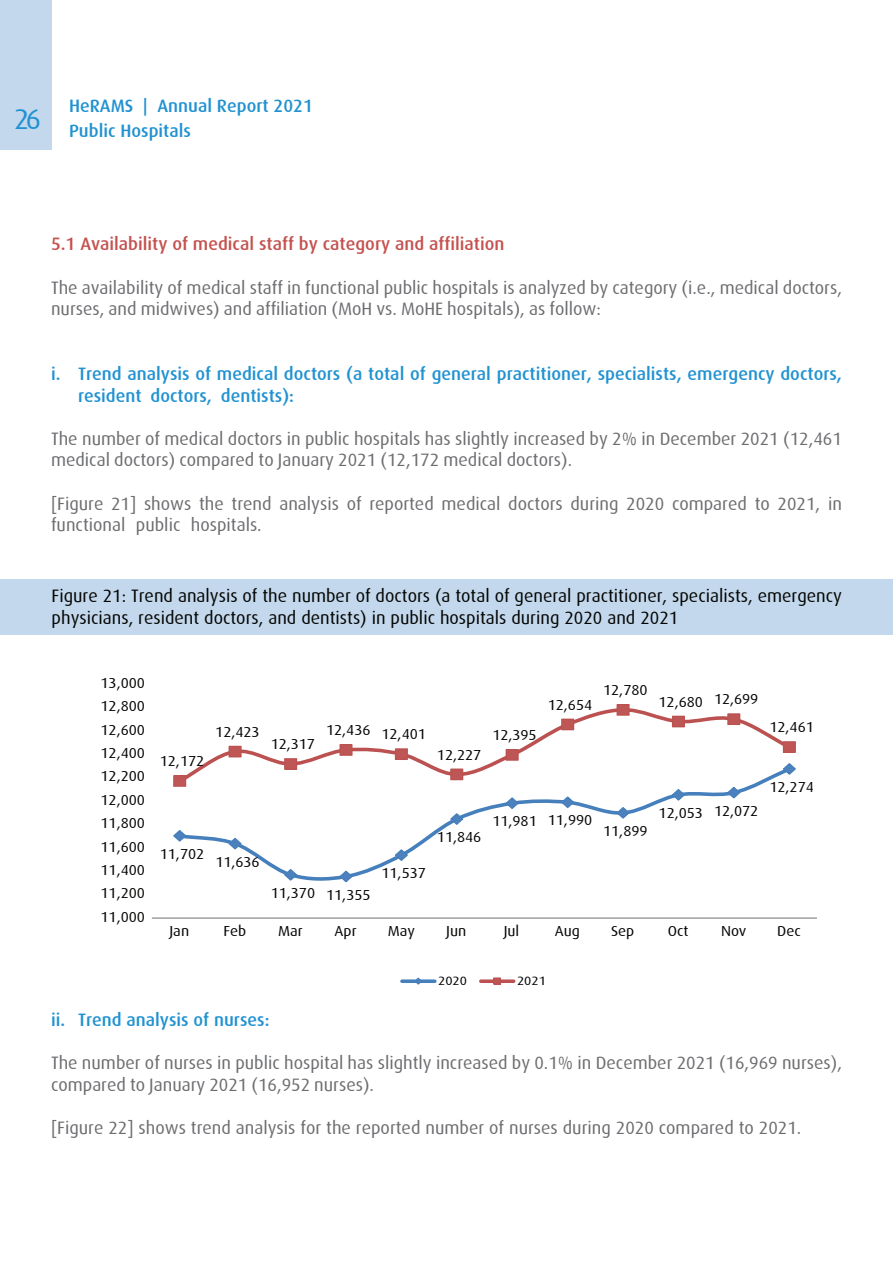
<style>
.page{position:relative;width:893px;height:1263px;background:#fff}
.page>*{position:absolute;margin:0;border:0;box-sizing:border-box;transform-origin:0 0}
.t1{font:28.8px "Dax";color:#2192d1}
.t2{font:18px/21.6px "Dax";color:#6c6d70}
.t3{font:500 18px "Dax";color:#2192d1}
.t4{font:18px/21.6px "Dax";color:#040503}
.t5{font:500 18px "Dax";color:#c4524f}
.t6{font:14.55px "Dax";letter-spacing:-.005em;color:#050504;scale:1.06 1}
.t7{font:12.15px "Dax";letter-spacing:-.005em;color:#000001;scale:1.12 1}
</style>
<div class="page">
<div style="left:0;top:0;width:51px;height:150px;background:#c3d8ec"></div>
<hr style="left:152px;top:917px;width:665px;height:2px;background:#7c7f80">
<svg style="left:186px;top:786px;width:572px;height:95px"></svg>
<svg style="left:173px;top:829px;width:14px;height:14px"></svg>
<svg style="left:227px;top:837px;width:16px;height:13px"></svg>
<svg style="left:283px;top:868px;width:15px;height:13px"></svg>
<svg style="left:338px;top:869px;width:16px;height:14px"></svg>
<svg style="left:394px;top:848px;width:15px;height:14px"></svg>
<svg style="left:449px;top:812px;width:15px;height:14px"></svg>
<svg style="left:504px;top:796px;width:16px;height:14px"></svg>
<svg style="left:560px;top:795px;width:15px;height:14px"></svg>
<svg style="left:615px;top:806px;width:16px;height:14px"></svg>
<svg style="left:671px;top:788px;width:15px;height:14px"></svg>
<svg style="left:726px;top:786px;width:15px;height:13px"></svg>
<svg style="left:186px;top:706px;width:608px;height:80px"></svg>
<div style="left:174px;top:776px;width:12px;height:10px;background:#bd5654"></div>
<div style="left:173px;top:775px;width:13px;height:12px;border:1px solid #bb5150"></div>
<div style="left:229px;top:746px;width:12px;height:11px;background:#bd5654"></div>
<div style="left:229px;top:746px;width:13px;height:11px;border:1px solid #bb5150"></div>
<div style="left:285px;top:759px;width:12px;height:10px;background:#bd5654"></div>
<div style="left:284px;top:758px;width:13px;height:12px;border:1px solid #bb5150"></div>
<div style="left:340px;top:745px;width:12px;height:10px;background:#bd5654"></div>
<div style="left:339px;top:744px;width:13px;height:12px;border:1px solid #bb5150"></div>
<div style="left:395px;top:749px;width:12px;height:10px;background:#bd5654"></div>
<div style="left:395px;top:748px;width:13px;height:12px;border:1px solid #bb5150"></div>
<div style="left:451px;top:769px;width:12px;height:11px;background:#bd5654"></div>
<div style="left:450px;top:768px;width:13px;height:12px;border:1px solid #bb5150"></div>
<div style="left:506px;top:750px;width:12px;height:10px;background:#bd5654"></div>
<div style="left:506px;top:749px;width:13px;height:12px;border:1px solid #bb5150"></div>
<div style="left:562px;top:719px;width:12px;height:11px;background:#bd5654"></div>
<div style="left:561px;top:718px;width:13px;height:12px;border:1px solid #bb5150"></div>
<div style="left:617px;top:704px;width:12px;height:11px;background:#bd5654"></div>
<div style="left:617px;top:704px;width:13px;height:12px;border:1px solid #bb5150"></div>
<div style="left:672px;top:716px;width:12px;height:11px;background:#bd5654"></div>
<div style="left:672px;top:716px;width:13px;height:11px;border:1px solid #bb5150"></div>
<div style="left:728px;top:714px;width:12px;height:10px;background:#bd5654"></div>
<div style="left:727px;top:713px;width:13px;height:12px;border:1px solid #bb5150"></div>
<div style="left:783px;top:742px;width:12px;height:10px;background:#bd5654"></div>
<div style="left:783px;top:741px;width:13px;height:12px;border:1px solid #bb5150"></div>
<svg style="left:402px;top:979px;width:33px;height:4px"></svg>
<svg style="left:413px;top:977px;width:10px;height:8px"></svg>
<svg style="left:481px;top:979px;width:33px;height:4px"></svg>
<svg style="left:495px;top:979px;width:4px;height:4px"></svg>
<div style="left:493px;top:977px;width:8px;height:8px;border:1px solid #bb5150"></div>
<div style="left:0;top:579px;width:893px;height:56px;background:#c3d8ec"></div>
<h1 class="t1" style="left:14px;top:103px;width:29px">26</h1>
<p class="t3" style="left:69px;top:96px;width:66px">HeRAMS</p>
<p class="t3" style="left:143px;top:96px;width:6px">|</p>
<p class="t3" style="left:157px;top:96px;width:157px">Annual Report 2021</p>
<p class="t3" style="left:69px;top:120px;width:123px">Public Hospitals</p>
<p class="t5" style="left:51px;top:234px;width:455px">5.1 Availability of medical staff by category and affiliation</p>
<p class="t2" style="left:51px;top:277px;width:792px">The availability of medical staff in functional public hospitals is analyzed by category e.i( ., medical doctors, nurses, and midwives) and affiliation (MoH vs. MoHE hospitals ,) as follow:</p>
<p class="t3" style="left:51px;top:364px;width:11px">.i</p>
<p class="t3" style="left:78px;top:364px;width:765px">Trend analysis of medical doctors (a total of general practitioner, specialists, emergency doctors,</p>
<p class="t3" style="left:221px;top:385px;width:75px">dentists :(</p>
<p class="t3" style="left:78px;top:385px;width:65px">resident</p>
<p class="t2" style="left:51px;top:428px;width:792px">The number of medical doctors in public hospitals has slightly increased by 2% in December 2021 )12,461 medical doctors) compared to January 2021 (12,172 medical doctors .(</p>
<p class="t2" style="left:191px;top:493px;width:653px;text-indent:-140px">[Figure 21] shows the trend analysis of reported medical doctors during 2020 compared to 2021, in hospitals.</p>
<p class="t3" style="left:150px;top:385px;width:63px">doctors,</p>
<p class="t2" style="left:51px;top:514px;width:76px">functional</p>
<p class="t2" style="left:136px;top:514px;width:46px">public</p>
<p class="t4" style="left:52px;top:585px;width:792px">Figure 21: Trend analysis of the number of doctors (a total of general practitioner, specialists, emergency physicians, resident doctors, and dentists) in public hospitals during 2020 and 2021</p>
<p class="t6" style="left:101px;top:675px;width:43px">13,000</p>
<p class="t6" style="left:101px;top:698px;width:43px">12,800</p>
<p class="t6" style="left:101px;top:721px;width:43px">12,600</p>
<p class="t6" style="left:101px;top:745px;width:43px">12,400</p>
<p class="t6" style="left:101px;top:768px;width:43px">12,200</p>
<p class="t6" style="left:101px;top:792px;width:43px">12,000</p>
<p class="t6" style="left:101px;top:815px;width:43px">11,800</p>
<p class="t6" style="left:101px;top:838px;width:43px">11,600</p>
<p class="t6" style="left:101px;top:862px;width:43px">11,400</p>
<p class="t6" style="left:101px;top:885px;width:43px">11,200</p>
<p class="t6" style="left:101px;top:909px;width:43px">11,000</p>
<p class="t6" style="left:160px;top:753px;width:43px">12,172</p>
<p class="t6" style="left:160px;top:846px;width:43px">11,702</p>
<p class="t6" style="left:169px;top:923px;width:20px">Jan</p>
<p class="t6" style="left:326px;top:722px;width:43px">12,436</p>
<p class="t6" style="left:215px;top:724px;width:43px">12,423</p>
<p class="t6" style="left:382px;top:726px;width:43px">12,401</p>
<p class="t6" style="left:271px;top:736px;width:43px">12,317</p>
<p class="t6" style="left:437px;top:746px;width:43px">12,227</p>
<p class="t6" style="left:492px;top:727px;width:43px">12,395</p>
<p class="t6" style="left:603px;top:682px;width:43px">12,780</p>
<p class="t6" style="left:548px;top:697px;width:43px">12,654</p>
<p class="t6" style="left:714px;top:691px;width:43px">12,699</p>
<p class="t6" style="left:659px;top:693px;width:43px">12,680</p>
<p class="t6" style="left:215px;top:854px;width:43px">11,636</p>
<p class="t6" style="left:223px;top:923px;width:23px">Feb</p>
<p class="t6" style="left:271px;top:885px;width:43px">11,370</p>
<p class="t6" style="left:278px;top:923px;width:25px">Mar</p>
<p class="t6" style="left:326px;top:886px;width:43px">11,355</p>
<p class="t6" style="left:335px;top:923px;width:22px">Apr</p>
<p class="t6" style="left:382px;top:865px;width:43px">11,537</p>
<p class="t6" style="left:548px;top:812px;width:43px">11,990</p>
<p class="t6" style="left:492px;top:813px;width:43px">11,981</p>
<p class="t6" style="left:437px;top:829px;width:43px">11,846</p>
<p class="t6" style="left:603px;top:823px;width:43px">11,899</p>
<p class="t6" style="left:659px;top:805px;width:43px">12,053</p>
<p class="t6" style="left:388px;top:923px;width:27px">May</p>
<p class="t6" style="left:446px;top:923px;width:21px">Jun</p>
<p class="t6" style="left:504px;top:923px;width:16px">Jul</p>
<p class="t6" style="left:555px;top:923px;width:25px">Aug</p>
<p class="t6" style="left:611px;top:923px;width:23px">Sep</p>
<p class="t6" style="left:668px;top:923px;width:21px">Oct</p>
<p class="t6" style="left:714px;top:803px;width:43px">12,072</p>
<p class="t6" style="left:721px;top:923px;width:26px">Nov</p>
<p class="t6" style="left:769px;top:719px;width:43px">12,461</p>
<p class="t6" style="left:769px;top:779px;width:43px">12,274</p>
<p class="t6" style="left:777px;top:923px;width:24px">Dec</p>
<p class="t7" style="left:438px;top:974px;width:27px">2020</p>
<p class="t7" style="left:517px;top:974px;width:27px">2021</p>
<p class="t3" style="left:78px;top:1010px;width:193px">Trend analysis of nurses:</p>
<p class="t3" style="left:51px;top:1010px;width:16px">.i i</p>
<p class="t2" style="left:51px;top:1052px;width:792px">The number of nurses in public hospital has slightly increased by 0.1% in December 2021 (16,969 nurses ,( compared to January 2021 (16,952 nurses .(</p>
<p class="t2" style="left:51px;top:1117px;width:752px">[Figure 22] shows trend analysis for the reported number of nurses during 2020 compared to 2021.</p>
</div>
